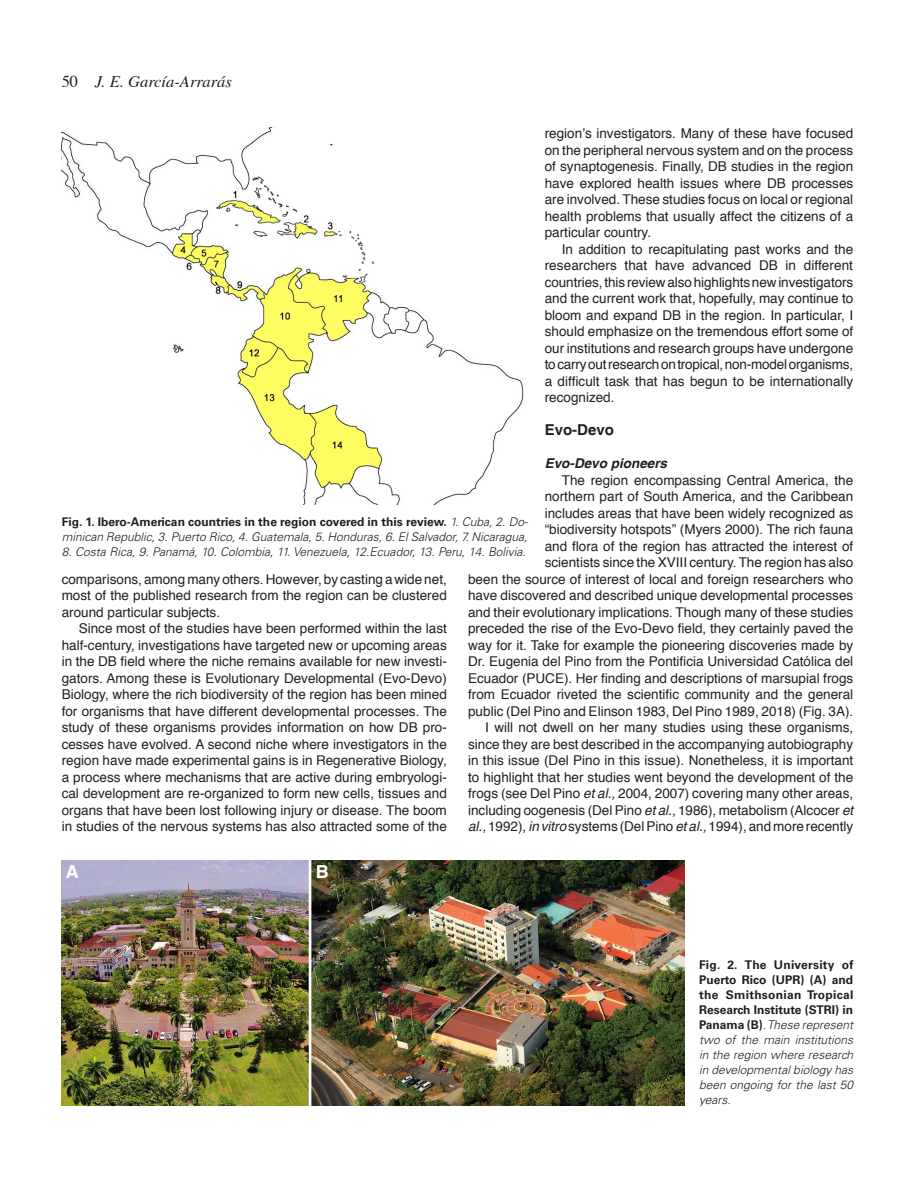
<style>
.page{position:relative;width:915px;height:1191px;background:#fff}
.page>*{position:absolute;margin:0;border:0;box-sizing:border-box;transform-origin:0 0}
._0-PictureA_B_C{font:700 18px "Helvetica";color:#fff}
.t1{font:italic 16.5px "Times";color:#231f20}
._0-TitleSmall-1{font:700 15px "Helvetica";color:#231f20}
._0-Texto{font:13.5px/16.5px "Helvetica";color:#231f20;text-align:justify}
._0-TitleSmall-2{font:italic 700 13.5px "Helvetica";color:#231f20}
._0-PictureLegendText{font:italic 300 12px/15px "Univers LT Std";color:#231f20}
.s1{font-style:normal}
.s2{font-weight:700;font-style:normal}
.s3{font-style:italic}
</style>
<div class="page">
<img style="left:62px;top:128px;width:462px;height:376px">
<img style="left:62px;top:860px;width:622px;height:246px">
<p class="t1" style="left:62px;top:72px;width:172px"><span class="s1">50</span> J. E. García-Arrarás</p>
<p class="_0-Texto" style="left:544px;top:126px;width:310px">region’s investigators. Many of these have focused on the peripheral nervous system and on the process of synaptogenesis. Finally, DB studies in the region have explored health issues where DB processes are involved. These studies focus on local or regional health problems that usually affect the citizens of a particular country.</p>
<p class="_0-Texto" style="left:544px;top:241px;width:310px;text-indent:17px">In addition to recapitulating past works and the researchers that have advanced DB in different countries, this review also highlights new investigators and the current work that, hopefully, may continue to bloom and expand DB in the region. In particular, I should emphasize on the tremendous effort some of our institutions and research groups have undergone to carry out research on tropical, non-model organisms, a difficult task that has begun to be internationally recognized.</p>
<p class="_0-TitleSmall-1" style="left:544px;top:421px;width:71px">Evo-Devo</p>
<p class="_0-TitleSmall-2" style="left:544px;top:455px;width:124px">Evo-Devo pioneers</p>
<p class="_0-Texto" style="left:544px;top:472px;width:310px;text-indent:17px">The region encompassing Central America, the northern part of South America, and the Caribbean includes areas that have been widely recognized as “biodiversity hotspots” (Myers 2000). The rich fauna and flora of the region has attracted the interest of scientists since the XVIII century. The region has also</p>
<p class="_0-PictureLegendText" style="left:62px;top:514px;width:468px"><span class="s2">Fig. 1. Ibero-American countries in the region covered in this review.</span> 1. Cuba, 2. Do&shy;minican Republic, 3. Puerto Rico, 4. Guatemala, 5. Honduras, 6. El Salvador, 7. Nicaragua,</p>
<p class="_0-PictureLegendText" style="left:62px;top:544px;width:465px">8. Costa Rica, 9. Panamá, 10. Colombia, 11. Venezuela, 12.Ecuador, 13. Peru, 14. Bolivia.</p>
<p class="_0-Texto" style="left:468px;top:571px;width:386px">been the source of interest of local and foreign researchers who have discovered and described unique developmental processes and their evolutionary implications. Though many of these studies preceded the rise of the Evo-Devo field, they certainly paved the way for it. Take for example the pioneering discoveries made by Dr. Eugenia del Pino from the Pontificia Universidad Católica del Ecuador (PUCE). Her finding and descriptions of marsupial frogs from Ecuador riveted the scientific community and the general public (Del Pino and Elinson 1983, Del Pino 1989, 2018) (Fig. 3A).</p>
<p class="_0-Texto" style="left:468px;top:719px;width:386px;text-indent:17px">I will not dwell on her many studies using these organisms, since they are best described in the accompanying autobiography in this issue (Del Pino in this issue). Nonetheless, it is important to highlight that her studies went beyond the development of the frogs (see Del Pino <span class="s3">et al.,</span> 2004, 2007) covering many other areas, including oogenesis (Del Pino <span class="s3">et al.,</span> 1986), metabolism (Alcocer <span class="s3">et al.,</span> 1992), <span class="s3">in vitro</span> systems (Del Pino <span class="s3">et al.,</span> 1994), and more recently</p>
<p class="_0-Texto" style="left:62px;top:571px;width:386px">comparisons, among many others. However, by casting a wide net, most of the published research from the region can be clustered around particular subjects.</p>
<p class="_0-Texto" style="left:62px;top:620px;width:386px;text-indent:17px">Since most of the studies have been performed within the last half-century, investigations have targeted new or upcoming areas in the DB field where the niche remains available for new investi&shy;gators. Among these is Evolutionary Developmental (Evo-Devo)<br>Biology, where the rich biodiversity of the region has been mined for organisms that have different developmental processes. The study of these organisms provides information on how DB pro&shy;cesses have evolved. A second niche where investigators in the region have made experimental gains is in Regenerative Biology, a process where mechanisms that are active during embryologi&shy;cal development are re-organized to form new cells, tissues and organs that have been lost following injury or disease. The boom in studies of the nervous systems has also attracted some of the</p>
<p class="_0-PictureA_B_C" style="left:66px;top:860px;width:14px">A</p>
<p class="_0-PictureA_B_C" style="left:315px;top:860px;width:14px">B</p>
<p class="_0-PictureLegendText" style="left:698px;top:957px;width:156px;text-align:justify"><span class="s2">Fig. 2. The University of Puerto Rico (UPR) (A) and the Smithsonian Tropical Research Institute (STRI) in Panama (B)</span>. These represent two of the main institutions in the region where research in developmental biology has been ongoing for the last 50 years.</p>
</div>
